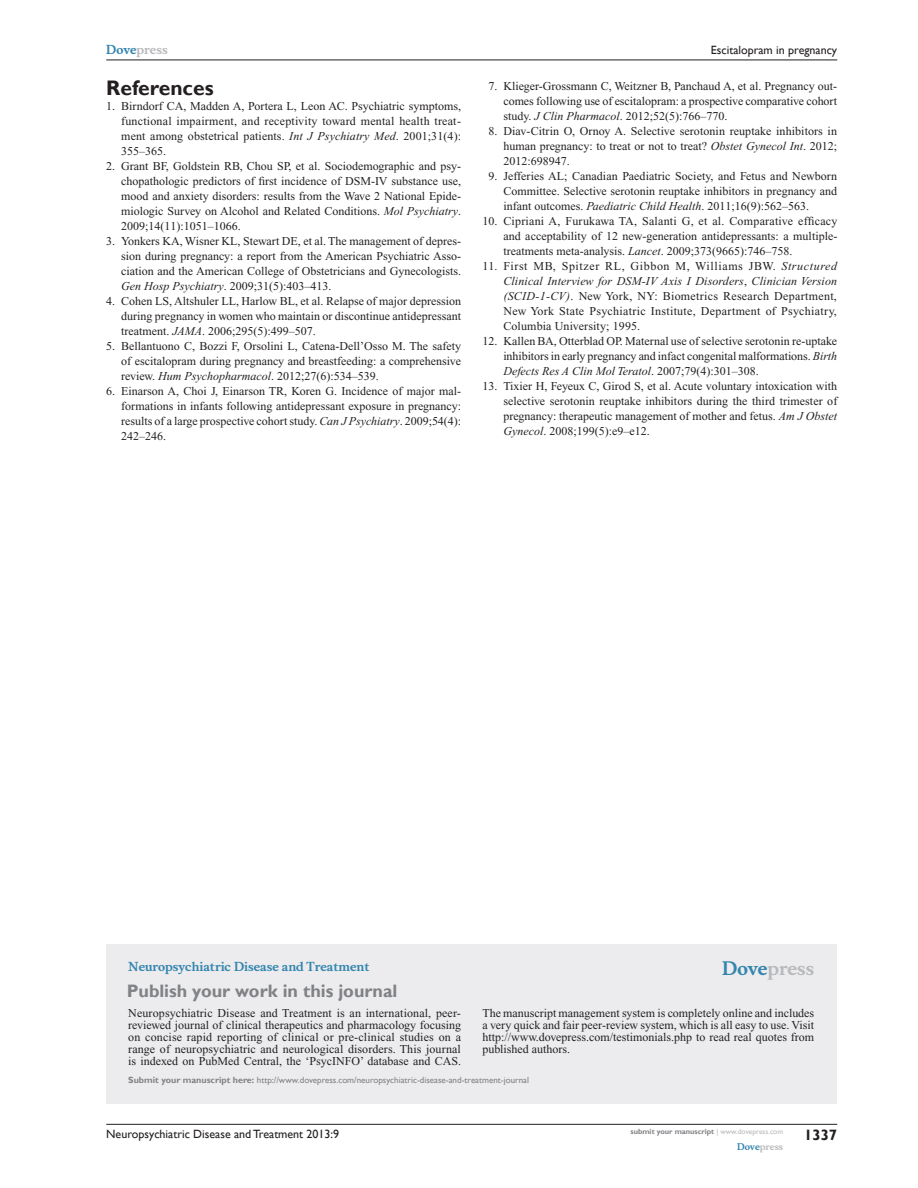
<style>
.page{position:relative;width:918px;height:1188px;background:#fff}
.page>*{position:absolute;margin:0;border:0;box-sizing:border-box;transform-origin:0 0}
.RefH{font:700 21px "Gill Sans";color:#231f20}
.PromBx-H1{font:700 18px "Gill Sans";color:#808285}
.PromBx-Brand{font:700 18px "Musee";color:#b8b9bc}
.t1{font:700 15px "Gill Sans";color:#231f20}
.RefNL2{font:12px/15px "Times New Roman";color:#231f20;text-align:justify}
.RefNL1{font:12px/15px "Times New Roman";color:#231f20;text-align:justify}
.PromBx-Tx{font:12px/12px "Times New Roman";color:#231f20;text-align:justify}
.t2{font:12px "Gill Sans";color:#231f20}
.PromBx-JrnlName{font:700 12px "Musee";color:#3485ae}
.t3{font:700 12px "Musee";color:#b8b9bc}
.PromBx-SubmitMssWebA{font:9px "Gill Sans";color:#808285}
.t4{font:700 9px "Musee";color:#b8b9bc}
.t5{font:700 7.5px "Gill Sans";color:#808285}
.s1{color:#3485ae}
.s2{font-style:italic}
.s3{font-weight:700}
.s4{font-weight:400;color:#b8b9bc}
</style>
<div class="page">
<div style="left:106px;top:944px;width:731px;height:159px;background:#ececee"></div>
<hr style="left:106px;top:1124px;width:731px;height:1px;background:#231f20">
<hr style="left:106px;top:60px;width:731px;height:1px;background:#231f20">
<p class="t3" style="left:106px;top:43px;width:63px"><span class="s1">Dove</span>press</p>
<p class="RefH" style="left:106px;top:76px;width:109px">References</p>
<p class="RefNL1" style="left:121px;top:99px;width:341px;text-indent:-15px">1. Birndorf CA, Madden A, Portera L, Leon AC. Psychiatric symptoms, functional impairment, and receptivity toward mental health treat&shy;ment among obstetrical patients. <span class="s2">Int J Psychiatry Med</span>. 2001;31(4):<br>355–365.</p>
<p class="RefNL1" style="left:121px;top:159px;width:341px;text-indent:-15px">2. Grant BF, Goldstein RB, Chou SP, et al. Sociodemographic and psy&shy;chopathologic predictors of first incidence of DSM-IV substance use, mood and anxiety disorders: results from the Wave 2 National Epide&shy;miologic Survey on Alcohol and Related Conditions. <span class="s2">Mol Psychiatry</span>.<br>2009;14(11):1051–1066.</p>
<p class="RefNL1" style="left:121px;top:234px;width:341px;text-indent:-15px">3. Yonkers KA, Wisner KL, Stewart DE, et al. The management of depres&shy;sion during pregnancy: a report from the American Psychiatric Asso&shy;ciation and the American College of Obstetricians and Gynecologists.<br><span class="s2">Gen Hosp Psychiatry</span>. 2009;31(5):403–413.</p>
<p class="RefNL1" style="left:121px;top:294px;width:341px;text-indent:-15px">4. Cohen LS, Altshuler LL, Harlow BL, et al. Relapse of major depression during pregnancy in women who maintain or discontinue antidepressant treatment. <span class="s2">JAMA</span>. 2006;295(5):499–507.</p>
<p class="RefNL1" style="left:121px;top:339px;width:341px;text-indent:-15px">5. Bellantuono C, Bozzi F, Orsolini L, Catena-Dell’Osso M. The safety of escitalopram during pregnancy and breastfeeding: a comprehensive review. <span class="s2">Hum Psychopharmacol</span>. 2012;27(6):534–539.</p>
<p class="RefNL1" style="left:121px;top:384px;width:341px;text-indent:-15px">6. Einarson A, Choi J, Einarson TR, Koren G. Incidence of major mal&shy;formations in infants following antidepressant exposure in pregnancy: results of a large prospective cohort study. <span class="s2">Can J Psychiatry</span>. 2009;54(4):<br>242–246.</p>
<p class="t2" style="left:711px;top:43px;width:128px">Escitalopram in pregnancy</p>
<p class="RefNL2" style="left:503px;top:79px;width:335px;text-indent:-15px">7. Klieger-Grossmann C, Weitzner B, Panchaud A, et al. Pregnancy out&shy;comes following use of escitalopram: a prospective comparative cohort study. <span class="s2">J Clin Pharmacol</span>. 2012;52(5):766–770.</p>
<p class="RefNL2" style="left:503px;top:124px;width:335px;text-indent:-15px">8. Diav-Citrin O, Ornoy A. Selective serotonin reuptake inhibitors in human pregnancy: to treat or not to treat? <span class="s2">Obstet Gynecol Int</span>. 2012; 2012:698947.</p>
<p class="RefNL2" style="left:503px;top:169px;width:335px;text-indent:-15px">9. Jefferies AL; Canadian Paediatric Society, and Fetus and Newborn Committee. Selective serotonin reuptake inhibitors in pregnancy and infant outcomes. <span class="s2">Paediatric Child Health</span>. 2011;16(9):562–563.</p>
<p class="RefNL2" style="left:503px;top:214px;width:336px;text-indent:-21px">10. Cipriani A, Furukawa TA, Salanti G, et al. Comparative efficacy and acceptability of 12 new-generation antidepressants: a multiple&shy;treatments meta-analysis. <span class="s2">Lancet</span>. 2009;373(9665):746–758.</p>
<p class="RefNL2" style="left:503px;top:259px;width:335px;text-indent:-21px">11. First MB, Spitzer RL, Gibbon M, Williams JBW. <span class="s2">Structured Clinical Interview for DSM-IV Axis I Disorders</span>, <span class="s2">Clinician Version (SCID-1-CV)</span>. New York, NY: Biometrics Research Department, New York State Psychiatric Institute, Department of Psychiatry, Columbia University; 1995.</p>
<p class="RefNL2" style="left:503px;top:334px;width:335px;text-indent:-21px">12. Kallen BA, Otterblad OP. Maternal use of selective serotonin re-uptake inhibitors in early pregnancy and infact congenital malformations. <span class="s2">Birth Defects Res A Clin Mol Teratol</span>. 2007;79(4):301–308.</p>
<p class="RefNL2" style="left:503px;top:379px;width:335px;text-indent:-21px">13. Tixier H, Feyeux C, Girod S, et al. Acute voluntary intoxication with selective serotonin reuptake inhibitors during the third trimester of pregnancy: therapeutic management of mother and fetus. <span class="s2">Am J Obstet Gynecol</span>. 2008;199(5):e9–e12.</p>
<p class="PromBx-JrnlName" style="left:128px;top:959px;width:243px">Neuropsychiatric Disease and Treatment</p>
<p class="PromBx-H1" style="left:127px;top:980px;width:272px">Publish your work in this journal</p>
<p class="PromBx-Brand" style="left:722px;top:958px;width:94px"><span class="s1">Dove</span>press</p>
<p class="PromBx-Tx" style="left:128px;top:1007px;width:334px">Neuropsychiatric Disease and Treatment is an international, peer&shy;reviewed journal of clinical therapeutics and pharmacology focusing on concise rapid reporting of clinical or pre-clinical studies on a range of neuropsychiatric and neurological disorders. This journal is indexed on PubMed Central, the ‘PsycINFO’ database and CAS.</p>
<p class="PromBx-Tx" style="left:482px;top:1007px;width:333px">The manuscript management system is completely online and includes a very quick and fair peer-review system, which is all easy to use. Visit http://www.dovepress.com/testimonials.php to read real quotes from published authors.</p>
<p class="PromBx-SubmitMssWebA" style="left:128px;top:1075px;width:402px"><span class="s3">Submit your manuscript here:</span> http://www.dovepress.com/neuropsychiatric-disease-and-treatment-journal</p>
<p class="t2" style="left:106px;top:1127px;width:235px">Neuropsychiatric Disease and Treatment 2013:9</p>
<p class="t5" style="left:631px;top:1127px;width:154px">submit your manuscript <span class="s4">| www.dovepress.com</span></p>
<p class="t4" style="left:737px;top:1141px;width:48px"><span class="s1">Dove</span>press</p>
<p class="t1" style="left:804px;top:1126px;width:35px">1337</p>
</div>
